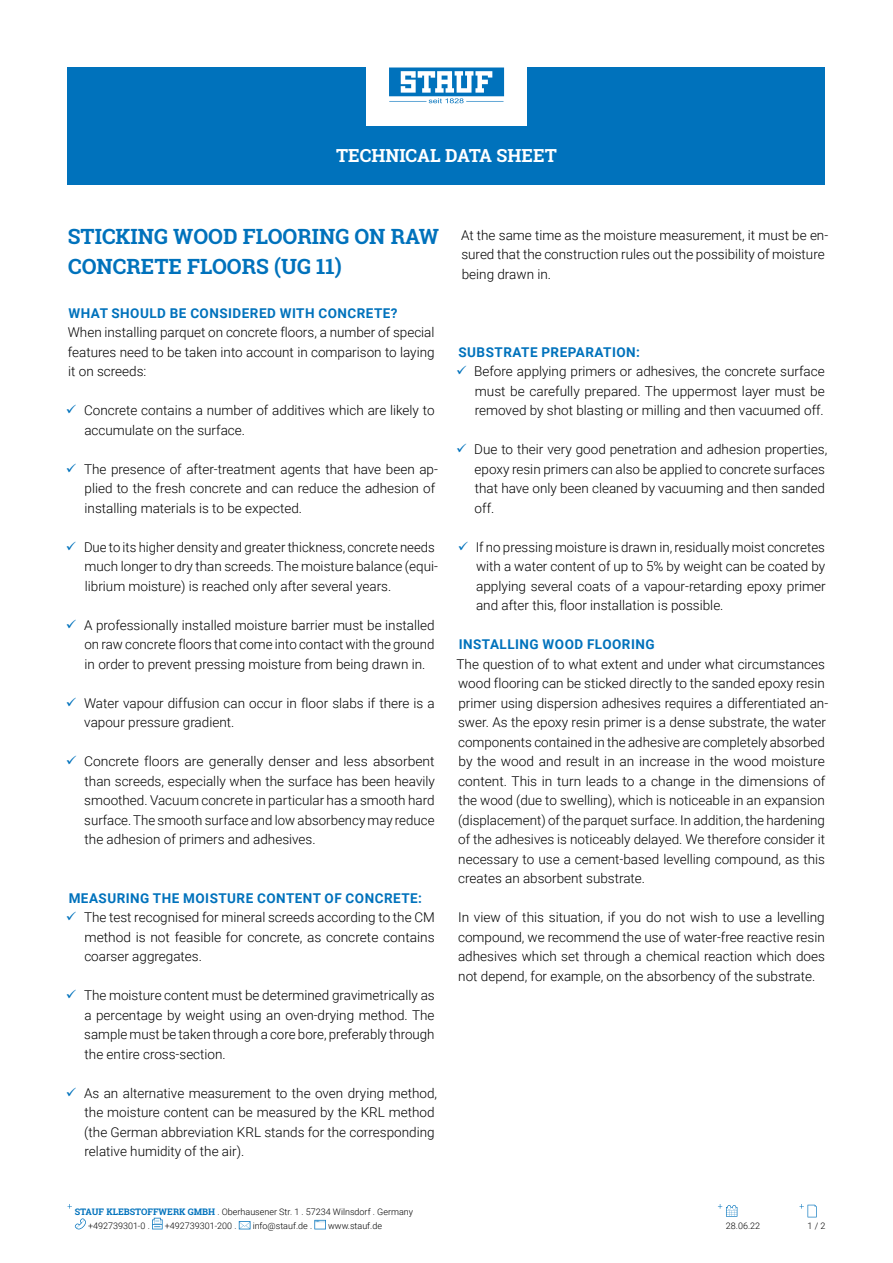
<style>
.page{position:relative;width:893px;height:1263px;background:#fff}
.page>*{position:absolute;margin:0;border:0;box-sizing:border-box;transform-origin:0 0}
.t1{font:700 21px/30px "Roboto Slab";color:#0072bc}
.t2{font:700 18px "Roboto Slab";color:#fff}
.t3{font:300 13.5px/19.5px "Roboto";color:#000;text-align:justify}
.t4{font:700 13.5px "Roboto";letter-spacing:.035em;color:#0072bc}
.t5{font:300 9px/13.5px "Roboto";color:#000}
.s1{color:#0072bc}
.s2{font-family:"Roboto Slab";font-weight:700;color:#0072bc}
</style>
<div class="page">
<div style="left:67px;top:67px;width:758px;height:118px;background:#0072bc"></div>
<div style="left:366px;top:23px;width:160px;height:103px;background:#fff"></div>
<svg style="left:389px;top:68px;width:115px;height:35px"></svg>
<svg style="left:75px;top:1218px;width:11px;height:11px"></svg>
<svg style="left:152px;top:1218px;width:11px;height:11px"></svg>
<svg style="left:239px;top:1221px;width:11px;height:8px"></svg>
<svg style="left:314px;top:1220px;width:12px;height:9px"></svg>
<svg style="left:718px;top:1204px;width:19px;height:13px"></svg>
<svg style="left:799px;top:1204px;width:18px;height:13px"></svg>
<h2 class="t2" style="left:336px;top:143px;width:222px">TECHNICAL DATA SHEET</h2>
<h1 class="t1" style="left:68px;top:221px;width:373px">STICKING WOOD FLOORING ON RAW<br>CONCRETE FLOORS (UG 11)</h1>
<p class="t4" style="left:68px;top:303px;width:331px">WHAT SHOULD BE CONSIDERED WITH CONCRETE?</p>
<p class="t3" style="left:68px;top:322px;width:368px">When installing parquet on concrete floors, a number of special features need to be taken into account in comparison to laying it on screeds:</p>
<p class="t3" style="left:84px;top:400px;width:352px;text-indent:-18px"><span class="s1">✓</span> Concrete contains a number of additives which are likely to accumulate on the surface.</p>
<p class="t3" style="left:85px;top:459px;width:355px;text-align:left;text-indent:-19px"><span class="s1">✓</span> The presence of after-treatment agents that have been ap&shy;plied to the fresh concrete and can reduce the adhesion of installing materials is to be expected.</p>
<p class="t3" style="left:85px;top:537px;width:355px;text-align:left;text-indent:-19px"><span class="s1">✓</span> Due to its higher density and greater thickness, concrete needs much longer to dry than screeds. The moisture balance (equi&shy;librium moisture) is reached only after several years.</p>
<p class="t3" style="left:84px;top:615px;width:352px;text-indent:-18px"><span class="s1">✓</span> A professionally installed moisture barrier must be installed on raw concrete floors that come into contact with the ground in order to prevent pressing moisture from being drawn in.</p>
<p class="t3" style="left:84px;top:693px;width:352px;text-indent:-18px"><span class="s1">✓</span> Water vapour diffusion can occur in floor slabs if there is a vapour pressure gradient.</p>
<p class="t3" style="left:84px;top:751px;width:352px;text-indent:-18px"><span class="s1">✓</span> Concrete floors are generally denser and less absorbent than screeds, especially when the surface has been heavily smoothed. Vacuum concrete in particular has a smooth hard surface. The smooth surface and low absorbency may reduce the adhesion of primers and adhesives.</p>
<p class="t4" style="left:69px;top:888px;width:355px">MEASURING THE MOISTURE CONTENT OF CONCRETE:</p>
<p class="t3" style="left:84px;top:907px;width:352px;text-indent:-18px"><span class="s1">✓</span> The test recognised for mineral screeds according to the CM method is not feasible for concrete, as concrete contains coarser aggregates.</p>
<p class="t3" style="left:84px;top:985px;width:352px;text-indent:-18px"><span class="s1">✓</span> The moisture content must be determined gravimetrically as a percentage by weight using an oven-drying method. The sample must be taken through a core bore, preferably through the entire cross-section.</p>
<p class="t3" style="left:84px;top:1083px;width:354px;text-align:left;text-indent:-18px"><span class="s1">✓</span> As an alternative measurement to the oven drying method, the moisture content can be measured by the KRL method (the German abbreviation KRL stands for the corresponding relative humidity of the air).</p>
<p class="t3" style="left:461px;top:225px;width:369px;text-align:left">At the same time as the moisture measurement, it must be en&shy;sured that the construction rules out the possibility of moisture being drawn in.</p>
<p class="t4" style="left:458px;top:342px;width:183px">SUBSTRATE PREPARATION:</p>
<p class="t3" style="left:475px;top:361px;width:351px;text-indent:-19px"><span class="s1">✓</span> Before applying primers or adhesives, the concrete surface must be carefully prepared. The uppermost layer must be removed by shot blasting or milling and then vacuumed off.</p>
<p class="t3" style="left:475px;top:439px;width:354px;text-align:left;text-indent:-18px"><span class="s1">✓</span> Due to their very good penetration and adhesion properties, epoxy resin primers can also be applied to concrete surfaces that have only been cleaned by vacuuming and then sanded off.</p>
<p class="t3" style="left:476px;top:537px;width:351px;text-indent:-18px"><span class="s1">✓</span> If no pressing moisture is drawn in, residually moist concretes with a water content of up to 5% by weight can be coated by applying several coats of a vapour-retarding epoxy primer and after this, floor installation is possible.</p>
<p class="t4" style="left:459px;top:635px;width:197px">INSTALLING WOOD FLOORING</p>
<p class="t3" style="left:457px;top:654px;width:373px;text-align:left">The question of to what extent and under what circumstances wood flooring can be sticked directly to the sanded epoxy resin primer using dispersion adhesives requires a differentiated an&shy;swer. As the epoxy resin primer is a dense substrate, the water components contained in the adhesive are completely absorbed by the wood and result in an increase in the wood moisture content. This in turn leads to a change in the dimensions of the wood (due to swelling), which is noticeable in an expansion (displacement) of the parquet surface. In addition, the hardening of the adhesives is noticeably delayed. We therefore consider it necessary to use a cement-based levelling compound, as this creates an absorbent substrate.</p>
<p class="t3" style="left:458px;top:907px;width:368px">In view of this situation, if you do not wish to use a levelling compound, we recommend the use of water-free reactive resin adhesives which set through a chemical reaction which does not depend, for example, on the absorbency of the substrate.</p>
<p class="t5" style="left:88px;top:1205px;width:327px;text-indent:-13px"><span class="s2">STAUF KLEBSTOFFWERK GMBH</span> . Oberhausener Str. 1 . 57234 Wilnsdorf . Germany +492739301-0 .</p>
<p class="t5" style="left:165px;top:1218px;width:73px">+492739301-200 .</p>
<p class="t5" style="left:253px;top:1218px;width:61px">info@stauf.de .</p>
<p class="t5" style="left:328px;top:1218px;width:55px">www.stauf.de</p>
<p class="t5" style="left:726px;top:1218px;width:36px">28.06.22</p>
<p class="t5" style="left:807px;top:1218px;width:19px">1 / 2</p>
</div>
